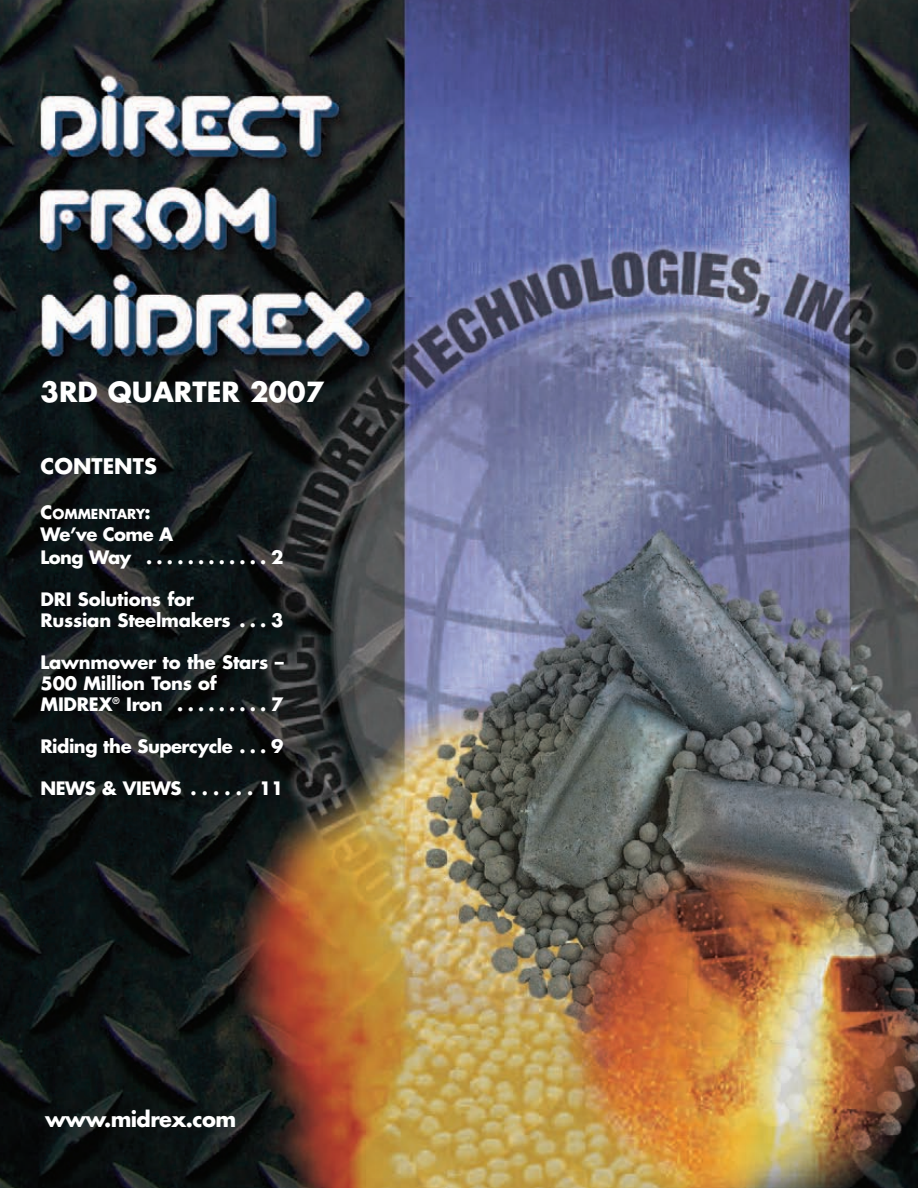
<style>
.page{position:relative;width:918px;height:1188px;background:#fff}
.page>*{position:absolute;margin:0;border:0;box-sizing:border-box;transform-origin:0 0}
.t1{font:700 27px "Futura";color:#fff}
.t2{font:700 21px "Futura";letter-spacing:-.025em;color:#fff}
.t3{font:700 21px "Futura";color:#fff}
.t4{font:700 18px/21px "Futura";letter-spacing:-.015em;color:#fff}
.t5{font:700 18px/22.5px "Futura";letter-spacing:-.035em;color:#fff}
.t6{font:700 13.5px "Futura";color:#fff}
.s1{font-size:18px}
</style>
<div class="page">
<img style="left:0;top:0;width:918px;height:1188px">
<h1 class="t1" style="left:41px;top:379px;width:285px">3RD QUARTER 2007</h1>
<p class="t3" style="left:41px;top:456px;width:118px">CONTENTS</p>
<p class="t6" style="left:41px;top:508px;width:112px"><span class="s1">C</span>OMMENTARY<span class="s1">:</span></p>
<p class="t5" style="left:41px;top:525px;width:245px">We’ve Come A<br>Long Way . . . . . . . . . . . . 2</p>
<p class="t4" style="left:41px;top:590px;width:244px">DRI Solutions for<br>Russian Steelmakers . . . 3</p>
<p class="t4" style="left:41px;top:653px;width:245px">Lawnmower to the Stars –<br>500 Million Tons of<br>MIDREX<sup>®</sup> Iron . . . . . . . . . 7</p>
<p class="t4" style="left:41px;top:737px;width:245px">Riding the Supercycle . . . 9</p>
<p class="t4" style="left:41px;top:779px;width:244px">NEWS &amp; VIEWS . . . . . . 11</p>
<p class="t2" style="left:45px;top:1109px;width:193px">www.midrex.com</p>
</div>
